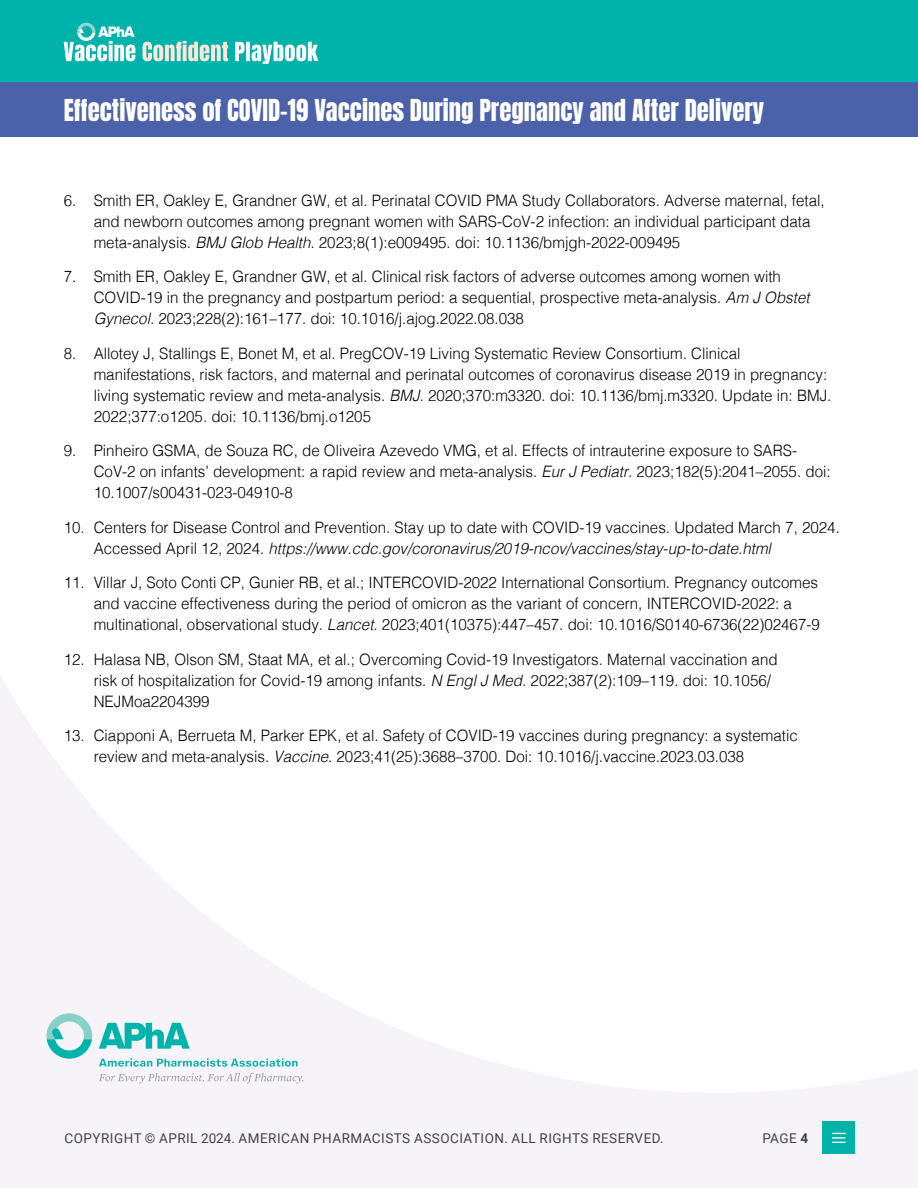
<style>
.page{position:relative;width:918px;height:1188px;background:#fff}
.page>*{position:absolute;margin:0;border:0;box-sizing:border-box;transform-origin:0 0}
.t1{font:25.65px "Anton";color:#fff;scale:.96 1}
.t2{font:300 15.75px/21px "Helvetica";color:#000;scale:.96 1}
.t3{font:13.5px "Roboto";letter-spacing:.035em;color:#424242}
.s1{font-style:italic}
.s2{font-weight:700}
</style>
<div class="page">
<svg style="left:0;top:676px;width:918px;height:512px"></svg>
<svg style="left:46px;top:1013px;width:46px;height:46px"></svg>
<svg style="left:99px;top:1023px;width:91px;height:26px"></svg>
<svg style="left:98px;top:1073px;width:205px;height:11px"></svg>
<svg style="left:99px;top:1058px;width:198px;height:9px"></svg>
<div style="left:0;top:0;width:918px;height:82px;background:#00b3aa"></div>
<div style="left:0;top:82px;width:918px;height:55px;background:#4b61a9"></div>
<svg style="left:235px;top:42px;width:83px;height:22px"></svg>
<svg style="left:143px;top:41px;width:85px;height:20px"></svg>
<svg style="left:64px;top:23px;width:71px;height:38px"></svg>
<div style="left:823px;top:1122px;width:32px;height:32px;background:#00b3aa"></div>
<svg style="left:832px;top:1133px;width:14px;height:10px"></svg>
<h1 class="t1" style="left:64px;top:97px;width:731px">Effectiveness of COVID-19 Vaccines During Pregnancy and After Delivery</h1>
<p class="t2" style="left:94px;top:189px;width:763px;text-indent:-30px">6. Smith ER, Oakley E, Grandner GW, et al. Perinatal COVID PMA Study Collaborators. Adverse maternal, fetal, and newborn outcomes among pregnant women with SARS-CoV-2 infection: an individual participant data meta-analysis. <span class="s1">BMJ Glob Health.</span> 2023;8(1):e009495. doi: 10.1136/bmjgh-2022-009495</p>
<p class="t2" style="left:94px;top:265px;width:747px;text-indent:-30px">7. Smith ER, Oakley E, Grandner GW, et al. Clinical risk factors of adverse outcomes among women with<br>COVID-19 in the pregnancy and postpartum period: a sequential, prospective meta-analysis. <span class="s1">Am J Obstet<br>Gynecol.</span> 2023;228(2):161–177. doi: 10.1016/j.ajog.2022.08.038</p>
<p class="t2" style="left:94px;top:341px;width:770px;text-indent:-30px">8. Allotey J, Stallings E, Bonet M, et al. PregCOV-19 Living Systematic Review Consortium. Clinical manifestations, risk factors, and maternal and perinatal outcomes of coronavirus disease 2019 in pregnancy: living systematic review and meta-analysis. <span class="s1">BMJ</span>. 2020;370:m3320. doi: 10.1136/bmj.m3320. Update in: BMJ.<br>2022;377:o1205. doi: 10.1136/bmj.o1205</p>
<p class="t2" style="left:94px;top:439px;width:769px;text-indent:-30px">9. Pinheiro GSMA, de Souza RC, de Oliveira Azevedo VMG, et al. Effects of intrauterine exposure to SARS-<br>CoV-2 on infants’ development: a rapid review and meta-analysis. <span class="s1">Eur J Pediatr.</span> 2023;182(5):2041–2055. doi:<br>10.1007/s00431-023-04910-8</p>
<p class="t2" style="left:94px;top:515px;width:779px;text-indent:-30px">10. Centers for Disease Control and Prevention. Stay up to date with COVID-19 vaccines. Updated March 7, 2024.<br>Accessed April 12, 2024. <span class="s1">https://www.cdc.gov/coronavirus/2019-ncov/vaccines/stay-up-to-date.html</span></p>
<p class="t2" style="left:94px;top:571px;width:758px;text-indent:-30px">11. Villar J, Soto Conti CP, Gunier RB, et al.; INTERCOVID-2022 International Consortium. Pregnancy outcomes and vaccine effectiveness during the period of omicron as the variant of concern, INTERCOVID-2022: a multinational, observational study. <span class="s1">Lancet</span>. 2023;401(10375):447–457. doi: 10.1016/S0140-6736(22)02467-9</p>
<p class="t2" style="left:94px;top:647px;width:714px;text-indent:-30px">12. Halasa NB, Olson SM, Staat MA, et al.; Overcoming Covid-19 Investigators. Maternal vaccination and risk of hospitalization for Covid-19 among infants. <span class="s1">N Engl J Med.</span> 2022;387(2):109–119. doi: 10.1056/<br>NEJMoa2204399</p>
<p class="t2" style="left:94px;top:724px;width:735px;text-indent:-30px">13. Ciapponi A, Berrueta M, Parker EPK, et al. Safety of COVID-19 vaccines during pregnancy: a systematic review and meta-analysis. <span class="s1">Vaccine</span>. 2023;41(25):3688–3700. Doi: 10.1016/j.vaccine.2023.03.038</p>
<p class="t3" style="left:65px;top:1129px;width:601px">COPYRIGHT © APRIL 2024. AMERICAN PHARMACISTS ASSOCIATION. ALL RIGHTS RESERVED.</p>
<p class="t3" style="left:762px;top:1129px;width:47px">PAGE <span class="s2">4</span></p>
</div>
